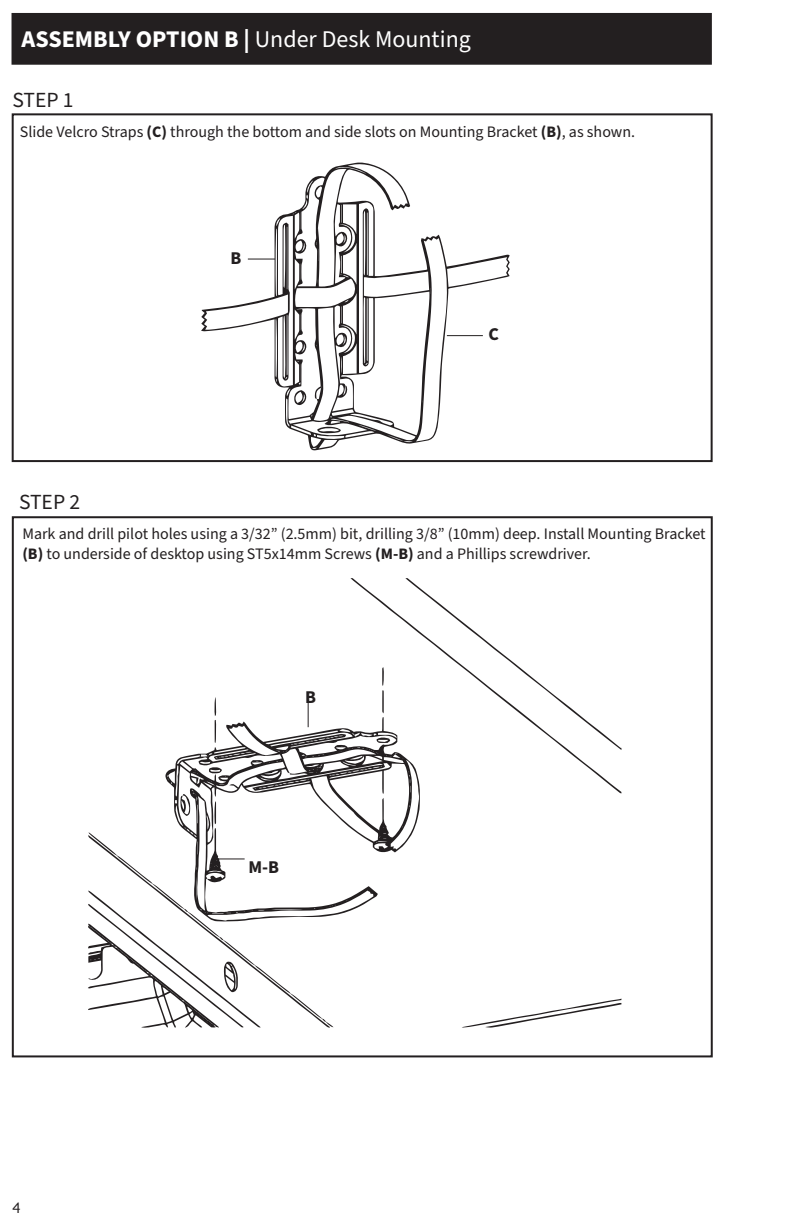
<style>
.page{position:relative;width:792px;height:1224px;background:#fff}
.page>*{position:absolute;margin:0;border:0;box-sizing:border-box;transform-origin:0 0}
.t1{font:24px "Source Sans Pro";color:#fff}
.t2{font:21.6px "Source Sans Pro";color:#231f20}
.t3{font:700 18px "Source Sans Pro";color:#231f20}
.t4{font:16px/19.2px "Source Sans Pro";color:#231f20}
.t5{font:16px "Inter Face";color:#231f20}
.s1{font-weight:700}
</style>
<div class="page">
<div style="left:13px;top:14px;width:698px;height:50px;background:#231f20"></div>
<div style="left:12px;top:13px;width:700px;height:52px;border:2px solid #231f20"></div>
<div style="left:12px;top:113px;width:701px;height:349px;border:2px solid #231f20"></div>
<svg style="left:201px;top:162px;width:309px;height:289px"></svg>
<svg style="left:293px;top:390px;width:15px;height:16px"></svg>
<svg style="left:317px;top:426px;width:24px;height:7px"></svg>
<hr style="left:447px;top:335px;width:36px;height:1px;background:#231f20">
<svg style="left:248px;top:259px;width:27px;height:1px"></svg>
<svg style="left:350px;top:578px;width:271px;height:215px"></svg>
<svg style="left:405px;top:578px;width:216px;height:172px"></svg>
<svg style="left:462px;top:999px;width:159px;height:29px"></svg>
<svg style="left:165px;top:717px;width:255px;height:198px"></svg>
<svg style="left:214px;top:801px;width:2px;height:23px"></svg>
<svg style="left:214px;top:697px;width:2px;height:46px"></svg>
<svg style="left:382px;top:667px;width:2px;height:46px"></svg>
<svg style="left:180px;top:794px;width:10px;height:22px"></svg>
<svg style="left:209px;top:767px;width:13px;height:7px"></svg>
<svg style="left:377px;top:737px;width:13px;height:6px"></svg>
<svg style="left:308px;top:700px;width:1px;height:27px"></svg>
<svg style="left:88px;top:833px;width:246px;height:195px"></svg>
<p class="t1" style="left:22px;top:23px;width:451px"><span class="s1">ASSEMBLY OPTION B |</span> Under Desk Mounting</p>
<p class="t2" style="left:12px;top:86px;width:63px">STEP 1</p>
<p class="t4" style="left:20px;top:123px;width:617px">Slide Velcro Straps <span class="s1">(C)</span> through the bottom and side slots on Mounting Bracket <span class="s1">(B)</span>, as shown.</p>
<p class="t2" style="left:19px;top:488px;width:63px">STEP 2</p>
<p class="t3" style="left:231px;top:246px;width:12px">B</p>
<p class="t3" style="left:488px;top:322px;width:12px">C</p>
<p class="t4" style="left:22px;top:525px;width:685px">Mark and drill pilot holes using a 3/32” (2.5mm) bit, drilling 3/8” (10mm) deep. Install Mounting Bracket <span class="s1">(B)</span> to underside of desktop using ST5x14mm Screws <span class="s1">(M-B)</span> and a Phillips screwdriver.</p>
<p class="t5" style="left:12px;top:1198px;width:10px">4</p>
<p class="t3" style="left:305px;top:685px;width:12px">B</p>
<p class="t3" style="left:248px;top:855px;width:32px">M-B</p>
</div>
